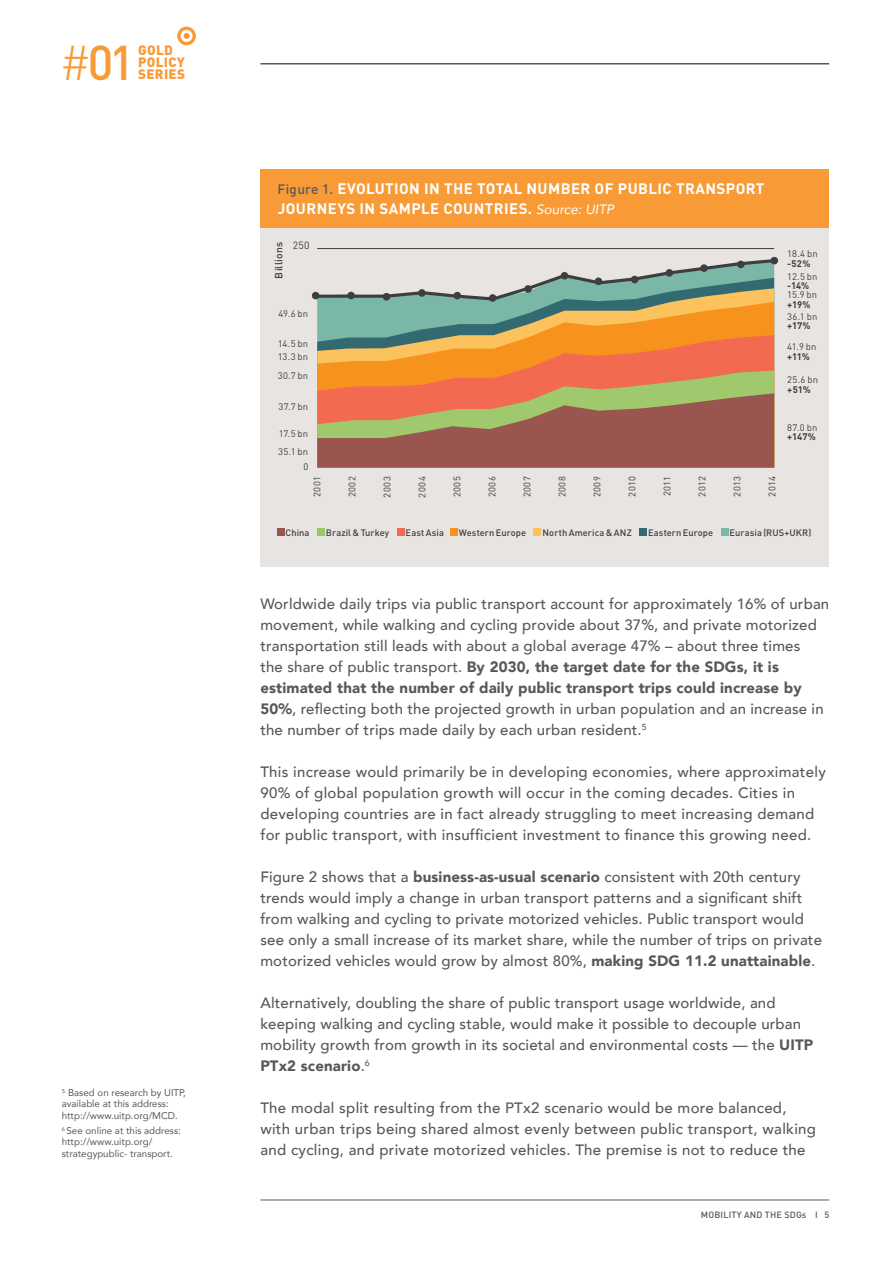
<style>
.page{position:relative;width:893px;height:1263px;background:#fff}
.page>*{position:absolute;margin:0;border:0;box-sizing:border-box;transform-origin:0 0}
.t1{font:500 48.15px "DIN Pro";color:#f89b37}
.t2{font:500 15px/21px "Avenir";letter-spacing:.01em;color:#57585a}
.t3{font:700 15px/19.5px "DIN Pro";letter-spacing:.03em;color:#fff}
.t4{font:900 13.5px/12px "DIN Pro";letter-spacing:.02em;color:#f89b37}
.t5{font:500 10.35px "DIN Pro";letter-spacing:.025em;color:#3e3e3f}
.t6{font:10.35px "DIN Pro";color:#3e3e3f}
.t7{font:9.75px/11.2px "Avenir";color:#57585a}
.t8{font:9.45px/14px "DIN Pro";letter-spacing:.035em;color:#3e3e3f}
.t9{font:700 9.45px "DIN Pro";letter-spacing:-.01em;color:#3e3e3f}
.t10{font:500 9.3px "DIN Pro";letter-spacing:.005em;color:#3e3e3f}
.t11{font:500 9px "DIN Pro";letter-spacing:.02em;color:#57585a}
.s1{font-weight:300}
.s2{font-weight:500;font-size:13.5px;color:#57585a}
.s3{font-family:"Avenir";font-weight:400;font-style:italic;font-size:13.5px}
.s4{font-weight:900}
</style>
<div class="page">
<hr style="left:260px;top:63px;width:569px;height:2px;background:#57585a">
<svg style="left:177px;top:27px;width:19px;height:18px"></svg>
<hr style="left:260px;top:1199px;width:569px;height:1px;background:#57585a">
<div style="left:261px;top:223px;width:568px;height:344px;background:#e8e4e2"></div>
<div style="left:261px;top:169px;width:568px;height:59px;background:#f89b37"></div>
<div style="left:277px;top:529px;width:7px;height:7px;background:#9a564e"></div>
<div style="left:317px;top:529px;width:7px;height:7px;background:#99c762"></div>
<div style="left:397px;top:529px;width:7px;height:7px;background:#f26a50"></div>
<div style="left:450px;top:529px;width:7px;height:7px;background:#f7931d"></div>
<div style="left:534px;top:529px;width:7px;height:7px;background:#fbc25d"></div>
<div style="left:640px;top:529px;width:7px;height:7px;background:#336a71"></div>
<div style="left:721px;top:529px;width:7px;height:7px;background:#7ab7a6"></div>
<hr style="left:317px;top:248px;width:457px;height:1px;background:#3e3e3f">
<svg style="left:317px;top:302px;width:457px;height:33px;background:#a9a36a"></svg>
<svg style="left:317px;top:335px;width:457px;height:35px;background:#e58a40"></svg>
<svg style="left:317px;top:370px;width:457px;height:98px;background:#b47551"></svg>
<svg style="left:311px;top:257px;width:467px;height:45px"></svg>
<div style="left:312px;top:292px;width:7px;height:7px;background:#3e3e3f;border-radius:50%"></div>
<div style="left:347px;top:292px;width:8px;height:7px;background:#3e3e3f;border-radius:50%"></div>
<div style="left:383px;top:293px;width:7px;height:8px;background:#3e3e3f;border-radius:50%"></div>
<div style="left:418px;top:289px;width:8px;height:8px;background:#3e3e3f;border-radius:50%"></div>
<div style="left:453px;top:292px;width:8px;height:7px;background:#3e3e3f;border-radius:50%"></div>
<div style="left:489px;top:294px;width:7px;height:8px;background:#3e3e3f;border-radius:50%"></div>
<div style="left:524px;top:285px;width:8px;height:8px;background:#3e3e3f;border-radius:50%"></div>
<div style="left:561px;top:272px;width:7px;height:8px;background:#3e3e3f;border-radius:50%"></div>
<div style="left:595px;top:277px;width:7px;height:8px;background:#3e3e3f;border-radius:50%"></div>
<div style="left:631px;top:276px;width:7px;height:7px;background:#3e3e3f;border-radius:50%"></div>
<div style="left:665px;top:269px;width:8px;height:8px;background:#3e3e3f;border-radius:50%"></div>
<div style="left:700px;top:264px;width:8px;height:8px;background:#3e3e3f;border-radius:50%"></div>
<div style="left:737px;top:261px;width:8px;height:7px;background:#3e3e3f;border-radius:50%"></div>
<div style="left:770px;top:257px;width:8px;height:7px;background:#3e3e3f;border-radius:50%"></div>
<h1 class="t1" style="left:60px;top:23px;width:77px"><span class="s1">#</span>01</h1>
<p class="t4" style="left:138px;top:42px;width:48px">GOLD<br>POLICY<br>SERIES</p>
<p class="t7" style="left:62px;top:1087px;width:126px"><sup>5.</sup> Based on research by UITP, available at this address: http://www.uitp.org/MCD.</p>
<p class="t7" style="left:62px;top:1125px;width:121px"><sup>6</sup> See online at this address: http://www.uitp.org/ strategypublic- transport.</p>
<p class="t3" style="left:278px;top:177px;width:488px"><span class="s2">Figure 1.</span> EVOLUTION IN THE TOTAL NUMBER OF PUBLIC TRANSPORT<br>JOURNEYS IN SAMPLE COUNTRIES. <span class="s3">Source: UITP</span></p>
<p class="t6" style="left:293px;top:237px;width:18px">250</p>
<p class="t5" style="left:270px;top:279px;width:39px;rotate:-90deg">Billions</p>
<p class="t8" style="left:278px;top:306px;width:31px">49.6 bn</p>
<p class="t8" style="left:278px;top:335px;width:32px">14.5 bn<br>13.3 bn</p>
<p class="t8" style="left:278px;top:368px;width:32px">30.7 bn</p>
<p class="t8" style="left:278px;top:399px;width:31px">37.7 bn</p>
<p class="t8" style="left:278px;top:424px;width:32px;line-height:18.3px">17.5 bn<br>35.1 bn</p>
<p class="t8" style="left:303px;top:459px;width:6px">0</p>
<p class="t8" style="left:309px;top:497px;width:22px;rotate:-90deg">2001</p>
<p class="t8" style="left:344px;top:497px;width:22px;rotate:-90deg">2002</p>
<p class="t8" style="left:379px;top:497px;width:23px;rotate:-90deg">2003</p>
<p class="t8" style="left:414px;top:497px;width:23px;rotate:-90deg">2004</p>
<p class="t8" style="left:449px;top:497px;width:22px;rotate:-90deg">2005</p>
<p class="t8" style="left:484px;top:497px;width:22px;rotate:-90deg">2006</p>
<p class="t8" style="left:519px;top:497px;width:22px;rotate:-90deg">2007</p>
<p class="t8" style="left:554px;top:497px;width:23px;rotate:-90deg">2008</p>
<p class="t8" style="left:589px;top:497px;width:23px;rotate:-90deg">2009</p>
<p class="t8" style="left:624px;top:497px;width:22px;rotate:-90deg">2010</p>
<p class="t8" style="left:659px;top:496px;width:21px;rotate:-90deg">2011</p>
<p class="t8" style="left:694px;top:496px;width:22px;rotate:-90deg">2012</p>
<p class="t8" style="left:729px;top:497px;width:22px;rotate:-90deg">2013</p>
<p class="t8" style="left:764px;top:497px;width:22px;rotate:-90deg">2014</p>
<p class="t8" style="left:787px;top:246px;width:32px">18.4 bn</p>
<p class="t9" style="left:787px;top:256px;width:25px">-52%</p>
<p class="t8" style="left:787px;top:268px;width:32px">12.5 bn</p>
<p class="t9" style="left:787px;top:278px;width:23px">-14%</p>
<p class="t8" style="left:787px;top:287px;width:31px">15.9 bn</p>
<p class="t9" style="left:787px;top:297px;width:25px">+19%</p>
<p class="t8" style="left:787px;top:308px;width:32px">36.1 bn</p>
<p class="t9" style="left:787px;top:318px;width:25px">+17%</p>
<p class="t8" style="left:787px;top:339px;width:31px">41.9 bn</p>
<p class="t9" style="left:787px;top:349px;width:24px">+11%</p>
<p class="t8" style="left:787px;top:372px;width:32px">25.6 bn</p>
<p class="t9" style="left:787px;top:381px;width:25px">+51%</p>
<p class="t8" style="left:787px;top:420px;width:32px">87.0 bn</p>
<p class="t9" style="left:787px;top:429px;width:30px">+147%</p>
<p class="t10" style="left:286px;top:525px;width:25px">China</p>
<p class="t10" style="left:326px;top:525px;width:65px">Brazil &amp; Turkey</p>
<p class="t10" style="left:406px;top:525px;width:40px">East Asia</p>
<p class="t10" style="left:459px;top:525px;width:69px">Western Europe</p>
<p class="t10" style="left:543px;top:525px;width:91px">North America &amp; ANZ</p>
<p class="t10" style="left:648px;top:525px;width:67px">Eastern Europe</p>
<p class="t10" style="left:730px;top:525px;width:83px">Eurasia (RUS+UKR)</p>
<p class="t2" style="left:260px;top:592px;width:570px">Worldwide daily trips via public transport account for approximately 16% of urban movement, while walking and cycling provide about 37%, and private motorized transportation still leads with about a global average 47% – about three times<br>the share of public transport. <span class="s4">By 2030, the target date for the SDGs, it is estimated that the number of daily public transport trips could increase by 50%</span>, reflecting both the projected growth in urban population and an increase in the number of trips made daily by each urban resident.<sup>5</sup></p>
<p class="t2" style="left:260px;top:760px;width:567px">This increase would primarily be in developing economies, where approximately 90% of global population growth will occur in the coming decades. Cities in developing countries are in fact already struggling to meet increasing demand for public transport, with insufficient investment to finance this growing need.</p>
<p class="t2" style="left:260px;top:865px;width:563px">Figure 2 shows that a <span class="s4">business-as-usual scenario</span> consistent with 20th century trends would imply a change in urban transport patterns and a significant shift from walking and cycling to private motorized vehicles. Public transport would see only a small increase of its market share, while the number of trips on private motorized vehicles would grow by almost 80%, <span class="s4">making SDG 11.2 unattainable</span>.</p>
<p class="t2" style="left:260px;top:991px;width:554px">Alternatively, doubling the share of public transport usage worldwide, and keeping walking and cycling stable, would make it possible to decouple urban mobility growth from growth in its societal and environmental costs — the <span class="s4">UITP PTx2 scenario</span>.<sup>6</sup></p>
<p class="t2" style="left:260px;top:1096px;width:557px">The modal split resulting from the PTx2 scenario would be more balanced, with urban trips being shared almost evenly between public transport, walking and cycling, and private motorized vehicles. The premise is not to reduce the</p>
<p class="t11" style="left:701px;top:1207px;width:130px">MOBILITY AND THE SDGs I 5</p>
</div>
